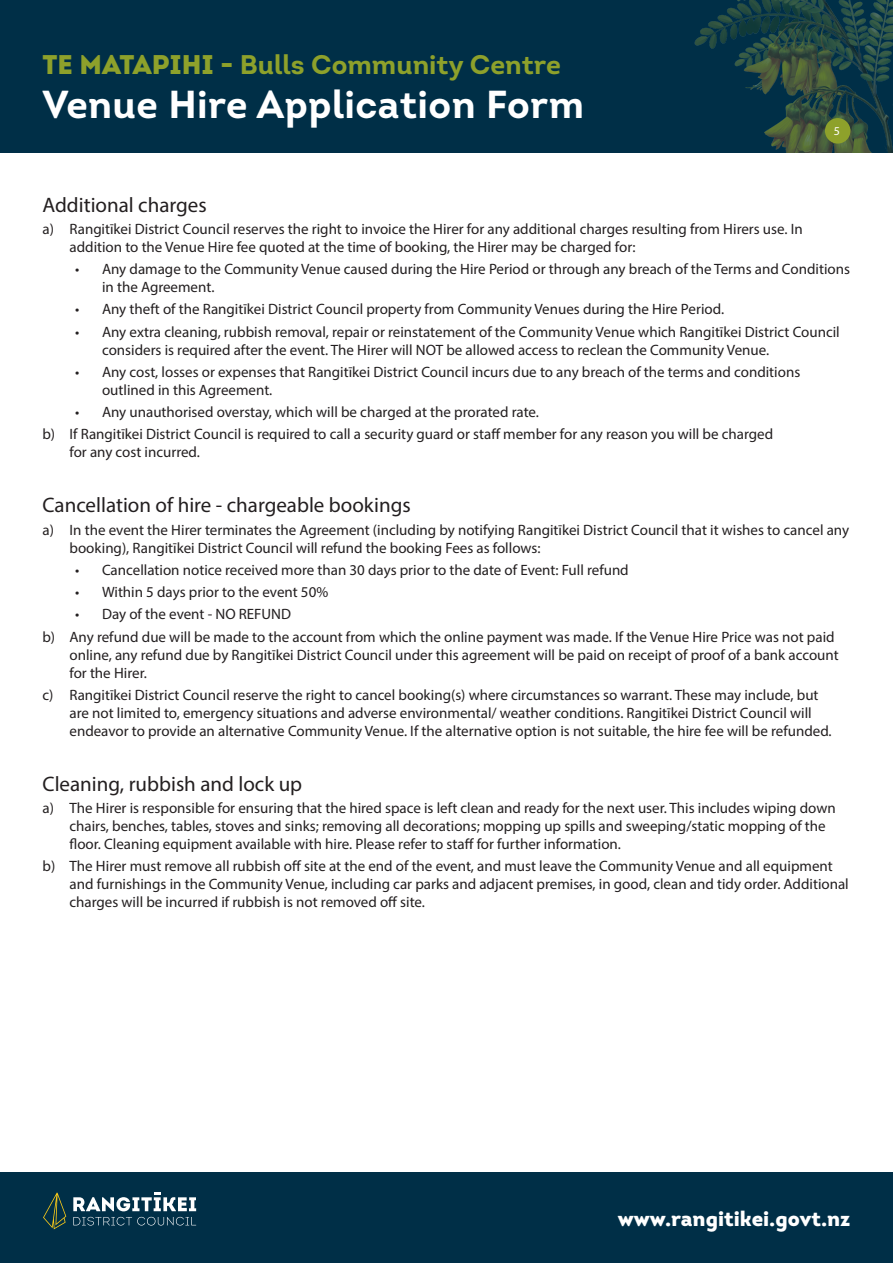
<style>
.page{position:relative;width:893px;height:1263px;background:#fff}
.page>*{position:absolute;margin:0;border:0;box-sizing:border-box;transform-origin:0 0}
.t1{font:700 39px "Intro";letter-spacing:.01em;color:#fff}
.t2{font:700 27px "Intro";color:#8ea12b}
.t3{font:21px "Myriad Pro";color:#231f20}
.t4{font:900 21px "Intro";color:#fff}
.t5{font:15px/18px "Myriad Pro";color:#231f20}
.t6{font:12px "Myriad Pro";color:#fff}
.s1{font-weight:900}
</style>
<div class="page">
<div style="left:0;top:1172px;width:893px;height:91px;background:#002f47"></div>
<svg style="left:73px;top:1217px;width:123px;height:8px"></svg>
<svg style="left:43px;top:1193px;width:23px;height:36px"></svg>
<svg style="left:73px;top:1193px;width:123px;height:18px"></svg>
<div style="left:0;top:0;width:893px;height:152px;background:#002f47"></div>
<img style="left:694px;top:0;width:199px;height:152px">
<div style="left:825px;top:118px;width:25px;height:26px;background:#8ea12b;border-radius:50%"></div>
<h2 class="t2" style="left:43px;top:47px;width:520px"><span class="s1">TE MATAPIHI -</span> Bulls Community Centre</h2>
<h1 class="t1" style="left:43px;top:79px;width:543px">Venue Hire Application Form</h1>
<p class="t6" style="left:834px;top:124px;width:8px">5</p>
<h3 class="t3" style="left:43px;top:192px;width:166px">Additional charges</h3>
<p class="t5" style="left:70px;top:220px;width:735px;text-indent:-27px">a) Rangitīkei District Council reserves the right to invoice the Hirer for any additional charges resulting from Hirers use. In addition to the Venue Hire fee quoted at the time of booking, the Hirer may be charged for:</p>
<p class="t5" style="left:102px;top:260px;width:749px;text-indent:-27px">• Any damage to the Community Venue caused during the Hire Period or through any breach of the Terms and Conditions in the Agreement.</p>
<p class="t5" style="left:75px;top:300px;width:651px">• Any theft of the Rangitīkei District Council property from Community Venues during the Hire Period.</p>
<p class="t5" style="left:102px;top:322px;width:739px;text-indent:-27px">• Any extra cleaning, rubbish removal, repair or reinstatement of the Community Venue which Rangitīkei District Council considers is required after the event. The Hirer will NOT be allowed access to reclean the Community Venue.</p>
<p class="t5" style="left:102px;top:363px;width:700px;text-indent:-27px">• Any cost, losses or expenses that Rangitīkei District Council incurs due to any breach of the terms and conditions outlined in this Agreement.</p>
<p class="t5" style="left:43px;top:401px;width:732px;line-height:22.2px;text-indent:33px">• Any unauthorised overstay, which will be charged at the prorated rate.<br>b) If Rangitīkei District Council is required to call a security guard or staff member for any reason you will be charged</p>
<p class="t5" style="left:70px;top:443px;width:132px">for any cost incurred.</p>
<h3 class="t3" style="left:43px;top:492px;width:370px">Cancellation of hire - chargeable bookings</h3>
<p class="t5" style="left:70px;top:520px;width:781px;text-indent:-27px">a) In the event the Hirer terminates the Agreement (including by notifying Rangitīkei District Council that it wishes to cancel any booking), Rangitīkei District Council will refund the booking Fees as follows:</p>
<p class="t5" style="left:75px;top:560px;width:555px">• Cancellation notice received more than 30 days prior to the date of Event: Full refund</p>
<p class="t5" style="left:75px;top:583px;width:255px">• Within 5 days prior to the event 50%</p>
<p class="t5" style="left:43px;top:603px;width:794px;line-height:22.2px;text-indent:33px">• Day of the event - NO REFUND<br>b) Any refund due will be made to the account from which the online payment was made. If the Venue Hire Price was not paid</p>
<p class="t5" style="left:70px;top:645px;width:771px">online, any refund due by Rangitīkei District Council under this agreement will be paid on receipt of proof of a bank account for the Hirer.</p>
<p class="t5" style="left:70px;top:685px;width:764px;text-indent:-27px">c) Rangitīkei District Council reserve the right to cancel booking(s) where circumstances so warrant. These may include, but are not limited to, emergency situations and adverse environmental/ weather conditions. Rangitīkei District Council will endeavor to provide an alternative Community Venue. If the alternative option is not suitable, the hire fee will be refunded.</p>
<h3 class="t3" style="left:43px;top:771px;width:261px">Cleaning, rubbish and lock up</h3>
<p class="t5" style="left:70px;top:798px;width:768px;text-indent:-27px">a) The Hirer is responsible for ensuring that the hired space is left clean and ready for the next user. This includes wiping down chairs, benches, tables, stoves and sinks; removing all decorations; mopping up spills and sweeping/static mopping of the floor. Cleaning equipment available with hire. Please refer to staff for further information.</p>
<p class="t5" style="left:70px;top:857px;width:781px;text-indent:-27px">b) The Hirer must remove all rubbish off site at the end of the event, and must leave the Community Venue and all equipment and furnishings in the Community Venue, including car parks and adjacent premises, in good, clean and tidy order. Additional charges will be incurred if rubbish is not removed off site.</p>
<h3 class="t4" style="left:618px;top:1205px;width:234px">www.rangitikei.govt.nz</h3>
</div>
